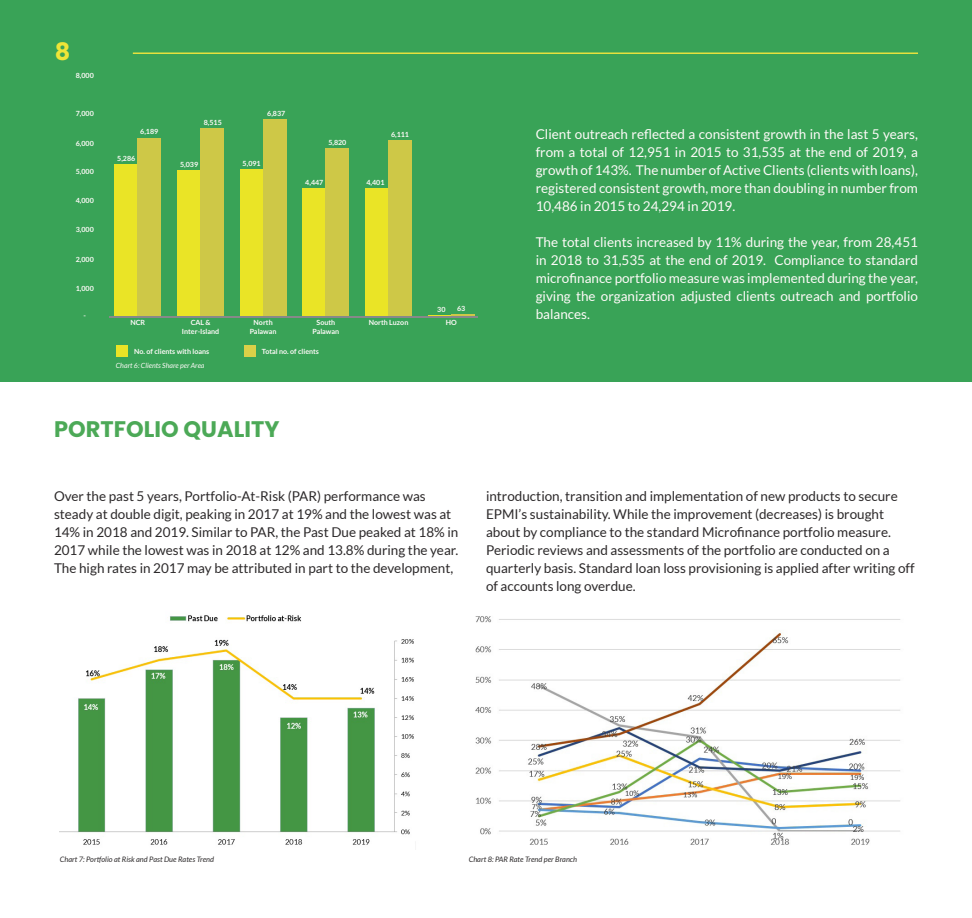
<style>
.page{position:relative;width:972px;height:918px;background:#fff}
.page>*{position:absolute;margin:0;border:0;box-sizing:border-box;transform-origin:0 0}
.t1{font:700 24px "Poppins";color:#eee538}
.t2{font:700 22.5px "Poppins";color:#4ca957}
.t3{font:13.5px/18px "Lato";color:#2c292a}
.t4{font:13.5px/18px "Lato";color:#fefaf8;text-align:justify}
.t5{font:italic 7.5px "Lato";color:#2c292a}
.t6{font:700 7.05px/8.6px "Lato";color:#fefaf8;text-align:center}
.t7{font:italic 7.05px "Lato";color:#fefaf8}
</style>
<div class="page">
<div style="left:0;top:0;width:972px;height:381px;background:#39a357"></div>
<div style="left:115px;top:164px;width:23px;height:153px;background:#eae426"></div>
<div style="left:178px;top:171px;width:23px;height:146px;background:#eae426"></div>
<div style="left:240px;top:170px;width:23px;height:147px;background:#eae426"></div>
<div style="left:366px;top:189px;width:23px;height:128px;background:#eae426"></div>
<svg style="left:428px;top:316px;width:23px;height:1px"></svg>
<div style="left:303px;top:188px;width:23px;height:129px;background:#eae426"></div>
<div style="left:138px;top:138px;width:23px;height:179px;background:#cec847"></div>
<div style="left:201px;top:129px;width:23px;height:188px;background:#cec847"></div>
<div style="left:263px;top:119px;width:23px;height:198px;background:#cec847"></div>
<div style="left:389px;top:140px;width:23px;height:177px;background:#cec847"></div>
<hr style="left:451px;top:314px;width:23px;height:3px;background:#cec847">
<div style="left:326px;top:148px;width:23px;height:169px;background:#cec847"></div>
<hr style="left:109px;top:317px;width:369px;height:1px;background:#88888a">
<div style="left:116px;top:345px;width:12px;height:12px;background:#eae426"></div>
<div style="left:244px;top:345px;width:11px;height:12px;background:#dad048"></div>
<img style="left:60px;top:615px;width:354px;height:230px">
<img style="left:475px;top:616px;width:426px;height:229px">
<hr style="left:133px;top:52px;width:785px;height:2px;background:#e6e13e">
<p class="t1" style="left:55px;top:38px;width:17px">8</p>
<p class="t6" style="left:76px;top:71px;width:20px">8,000</p>
<p class="t6" style="left:76px;top:109px;width:20px">7,000</p>
<p class="t6" style="left:76px;top:139px;width:20px">6,000</p>
<p class="t6" style="left:76px;top:167px;width:20px">5,000</p>
<p class="t6" style="left:76px;top:196px;width:20px">4,000</p>
<p class="t6" style="left:76px;top:225px;width:20px">3,000</p>
<p class="t6" style="left:76px;top:255px;width:20px">2,000</p>
<p class="t6" style="left:76px;top:284px;width:20px">1,000</p>
<p class="t6" style="left:84px;top:311px;width:4px">-</p>
<p class="t6" style="left:140px;top:127px;width:20px">6,189</p>
<p class="t6" style="left:117px;top:154px;width:20px">5,286</p>
<p class="t6" style="left:204px;top:118px;width:20px">8,515</p>
<p class="t6" style="left:180px;top:160px;width:20px">5,039</p>
<p class="t6" style="left:267px;top:109px;width:20px">6,837</p>
<p class="t6" style="left:243px;top:159px;width:20px">5,091</p>
<p class="t6" style="left:328px;top:138px;width:20px">5,820</p>
<p class="t6" style="left:305px;top:178px;width:20px">4,447</p>
<p class="t6" style="left:391px;top:130px;width:20px">6,111</p>
<p class="t6" style="left:366px;top:178px;width:20px">4,401</p>
<p class="t6" style="left:437px;top:305px;width:10px">30</p>
<p class="t6" style="left:457px;top:304px;width:10px">63</p>
<p class="t6" style="left:130px;top:318px;width:16px">NCR</p>
<p class="t6" style="left:182px;top:318px;width:39px">CAL &amp;<br>Inter-Island</p>
<p class="t6" style="left:250px;top:318px;width:28px">North<br>Palawan</p>
<p class="t6" style="left:312px;top:318px;width:28px">South<br>Palawan</p>
<p class="t6" style="left:369px;top:318px;width:41px">North Luzon</p>
<p class="t6" style="left:446px;top:318px;width:13px">HO</p>
<p class="t6" style="left:134px;top:347px;width:77px">No. of clients with loans</p>
<p class="t6" style="left:262px;top:347px;width:59px">Total no. of clients</p>
<p class="t7" style="left:116px;top:361px;width:90px">Chart 6: Clients Share per Area</p>
<p class="t2" style="left:54px;top:416px;width:227px">PORTFOLIO QUALITY</p>
<p class="t3" style="left:54px;top:487px;width:406px">Over the past 5 years, Portfolio-At-Risk (PAR) performance was steady at double digit, peaking in 2017 at 19% and the lowest was at 14% in 2018 and 2019. Similar to PAR, the Past Due peaked at 18% in 2017 while the lowest was in 2018 at 12% and 13.8% during the year.<br>The high rates in 2017 may be attributed in part to the development,</p>
<p class="t4" style="left:536px;top:125px;width:384px">Client outreach reflected a consistent growth in the last 5 years, from a total of 12,951 in 2015 to 31,535 at the end of 2019, a growth of 143%. The number of Active Clients (clients with loans), registered consistent growth, more than doubling in number from 10,486 in 2015 to 24,294 in 2019.</p>
<p class="t4" style="left:536px;top:233px;width:384px">The total clients increased by 11% during the year, from 28,451 in 2018 to 31,535 at the end of 2019. Compliance to standard microfinance portfolio measure was implemented during the year, giving the organization adjusted clients outreach and portfolio balances.</p>
<p class="t3" style="left:486px;top:487px;width:430px">introduction, transition and implementation of new products to secure EPMI’s sustainability. While the improvement (decreases) is brought about by compliance to the standard Microfinance portfolio measure.<br>Periodic reviews and assessments of the portfolio are conducted on a quarterly basis. Standard loan loss provisioning is applied after writing off of accounts long overdue.</p>
<p class="t5" style="left:60px;top:855px;width:156px">Chart 7: Portfolio at Risk and Past Due Rates Trend</p>
<p class="t5" style="left:469px;top:855px;width:110px">Chart 8: PAR Rate Trend per Branch</p>
</div>
